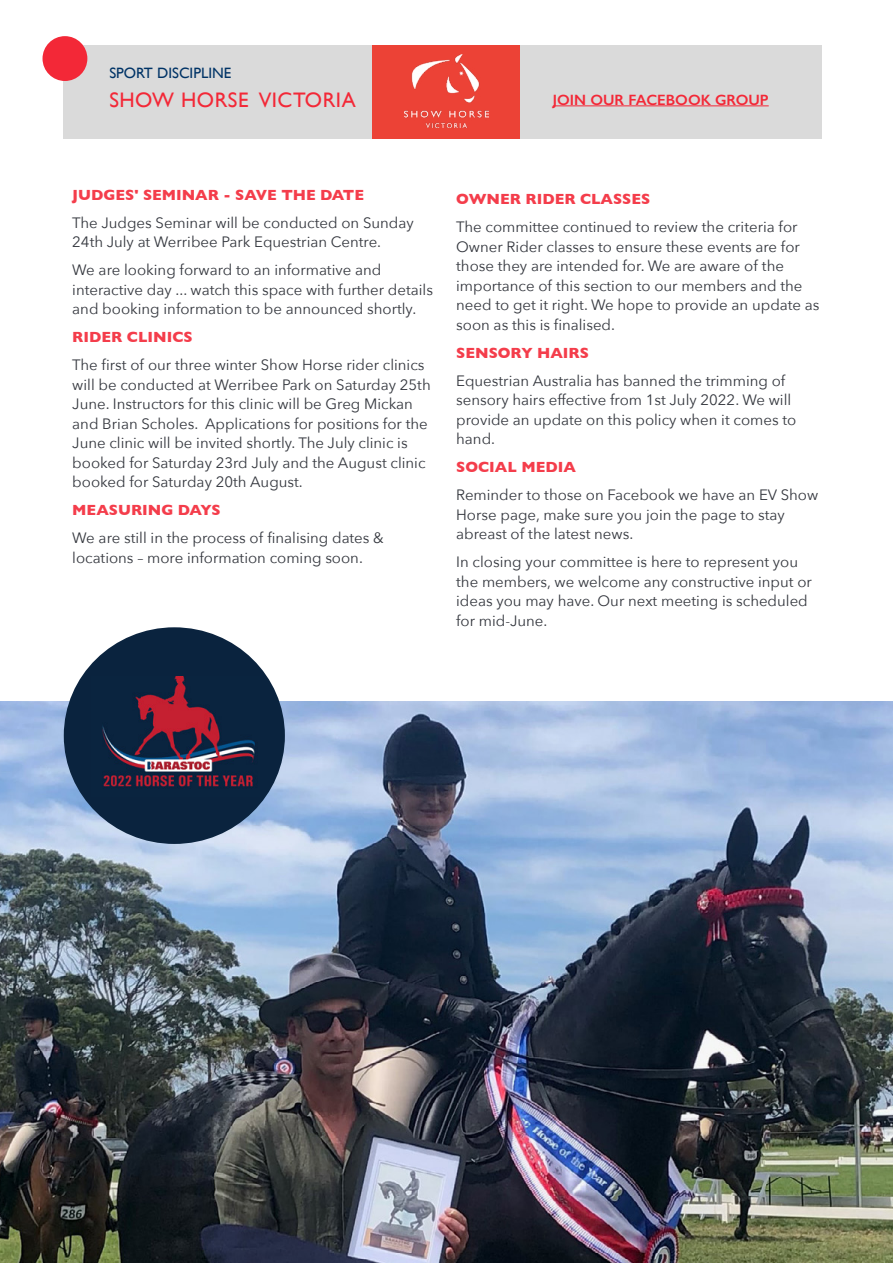
<style>
.page{position:relative;width:893px;height:1263px;background:#fff}
.page>*{position:absolute;margin:0;border:0;box-sizing:border-box;transform-origin:0 0}
.t1{font:21px "Gill Sans";letter-spacing:.025em;color:#f32837}
.t2{font:15px/19.5px "Avenir Next";color:#34373e}
.t3{font:700 15px "Gill Sans";color:#f43d4b}
.t4{font:600 15px "Gill Sans";color:#f32837}
.t5{font:15px "Gill Sans";color:#036}
</style>
<div class="page">
<div style="left:503px;top:45px;width:319px;height:94px;background:#dadada"></div>
<hr style="left:553px;top:105px;width:216px;height:1px;background:#f32837">
<img style="left:0;top:702px;width:893px;height:561px">
<div style="left:64px;top:45px;width:376px;height:94px;background:#dadada"></div>
<div style="left:43px;top:36px;width:44px;height:45px;background:#f32837;border-radius:50%"></div>
<div style="left:373px;top:45px;width:147px;height:93px;background:#ec4236"></div>
<img style="left:404px;top:55px;width:85px;height:72px">
<div style="left:64px;top:627px;width:221px;height:217px;background:#0a233e;border-radius:50%"></div>
<img style="left:102px;top:676px;width:153px;height:111px">
<p class="t5" style="left:109px;top:64px;width:124px">SPORT DISCIPLINE</p>
<h1 class="t1" style="left:109px;top:88px;width:248px">SHOW HORSE VICTORIA</h1>
<p class="t4" style="left:553px;top:91px;width:217px">JOIN OUR FACEBOOK GROUP</p>
<p class="t3" style="left:72px;top:183px;width:293px">JUDGES' SEMINAR - SAVE THE DATE</p>
<p class="t2" style="left:72px;top:212px;width:343px">The Judges Seminar will be conducted on Sunday<br>24th July at Werribee Park Equestrian Centre.</p>
<p class="t2" style="left:72px;top:259px;width:362px">We are looking forward to an informative and interactive day ... watch this space with further details and booking information to be announced shortly.</p>
<p class="t3" style="left:72px;top:325px;width:122px">RIDER CLINICS</p>
<p class="t2" style="left:72px;top:354px;width:360px">The first of our three winter Show Horse rider clinics will be conducted at Werribee Park on Saturday 25th June. Instructors for this clinic will be Greg Mickan and Brian Scholes. Applications for positions for the June clinic will be invited shortly. The July clinic is booked for Saturday 23rd July and the August clinic booked for Saturday 20th August.</p>
<p class="t3" style="left:72px;top:498px;width:150px">MEASURING DAYS</p>
<p class="t2" style="left:72px;top:527px;width:313px">We are still in the process of finalising dates &amp; locations – more information coming soon.</p>
<p class="t3" style="left:456px;top:187px;width:196px">OWNER RIDER CLASSES</p>
<p class="t2" style="left:456px;top:217px;width:365px">The committee continued to review the criteria for Owner Rider classes to ensure these events are for those they are intended for. We are aware of the importance of this section to our members and the need to get it right. We hope to provide an update as soon as this is finalised.</p>
<p class="t3" style="left:456px;top:341px;width:134px">SENSORY HAIRS</p>
<p class="t2" style="left:456px;top:370px;width:342px">Equestrian Australia has banned the trimming of sensory hairs effective from 1st July 2022. We will provide an update on this policy when it comes to hand.</p>
<p class="t3" style="left:456px;top:455px;width:121px">SOCIAL MEDIA</p>
<p class="t2" style="left:456px;top:485px;width:364px">Reminder to those on Facebook we have an EV Show<br>Horse page, make sure you join the page to stay abreast of the latest news.</p>
<p class="t2" style="left:456px;top:552px;width:357px">In closing your committee is here to represent you the members, we welcome any constructive input or ideas you may have. Our next meeting is scheduled for mid-June.</p>
</div>
